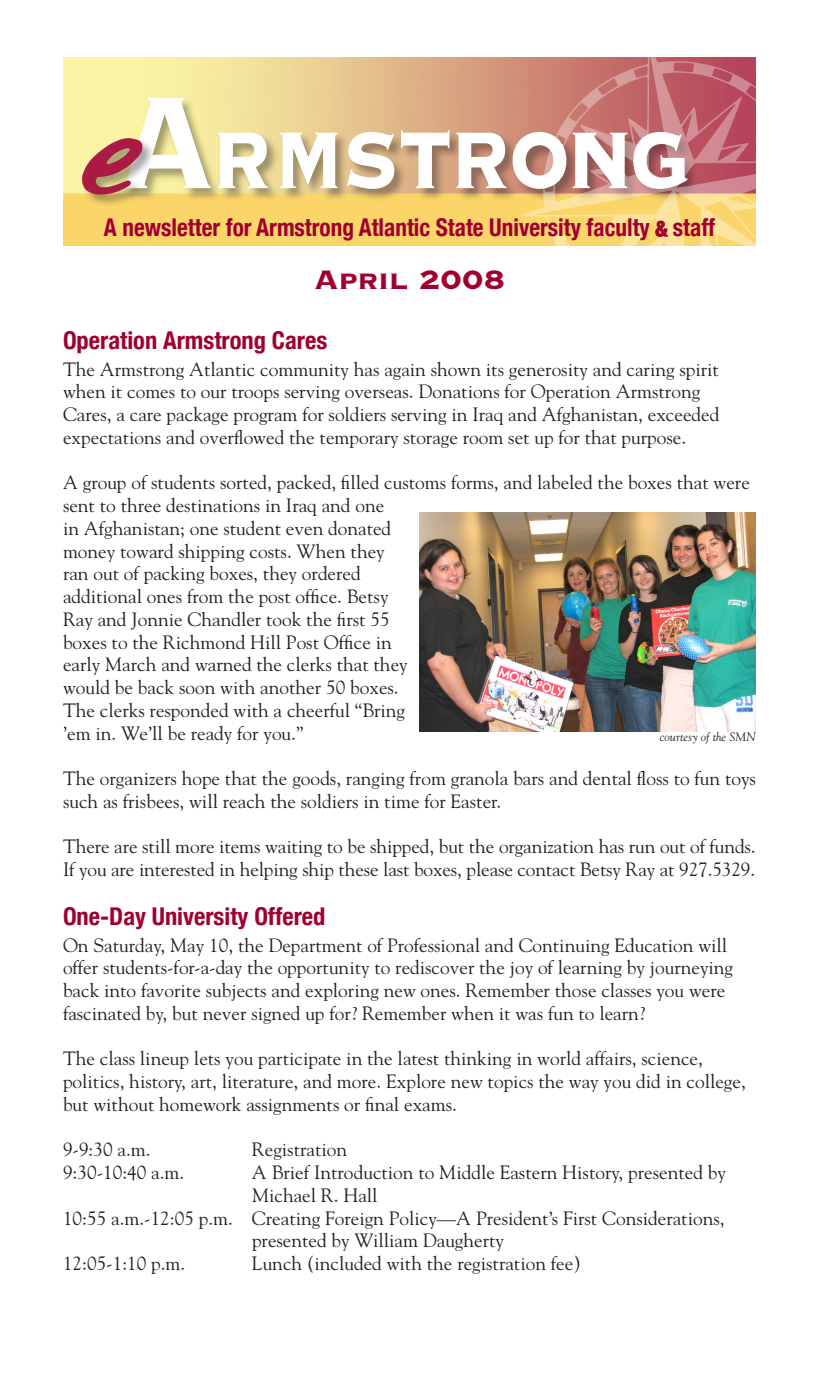
<style>
.page{position:relative;width:819px;height:1386px;background:#fff}
.page>*{position:absolute;margin:0;border:0;box-sizing:border-box;transform-origin:0 0}
.t1{font:126px "Copperplate Thirty Three BC";letter-spacing:-.02em;color:#fff;scale:.8 1}
.t2{font:122.5px "Annifont";color:#aa1a44}
.t3{font:35px "Copperplate Thirty Three BC";letter-spacing:-.015em;color:#a0002f}
.heading{font:700 condensed 24.5px "Helvetica Neue";color:#a0002f;scale:.95 1}
.heading-2{font:700 condensed 24.5px "Helvetica Neue";color:#a0002f}
.body_text{font:19.25px/22.8px "Goudy";color:#231f20}
.t4{font:italic 12.25px "Goudy";color:#231f20}
.s1{font-size:171.5px}
.s2{font-size:21px}
</style>
<div class="page">
<div style="left:122px;top:96px;width:579px;height:108px;background:#231f20;opacity:.4"></div>
<div style="left:80px;top:136px;width:77px;height:73px;background:#231f20;opacity:.4"></div>
<svg style="left:521px;top:57px;width:235px;height:189px;background:#ce8c75"></svg>
<svg style="left:655px;top:220px;width:14px;height:17px"></svg>
<img style="left:420px;top:512px;width:336px;height:220px">
<p class="t1" style="left:117px;top:91px;width:719px"><span class="s1">A</span>rmstrong</p>
<p class="heading" style="left:104px;top:213px;width:645px">A newsletter for Armstrong Atlantic State University faculty <span class="s2">&amp;</span> staff</p>
<p class="t3" style="left:314px;top:262px;width:193px">April 2008</p>
<p class="t2" style="left:73px;top:42px;width:75px">e</p>
<p class="heading-2" style="left:63px;top:326px;width:266px">Operation Armstrong Cares</p>
<p class="body_text" style="left:63px;top:357px;width:658px">The Armstrong Atlantic community has again shown its generosity and caring spirit when it comes to our troops serving overseas. Donations for Operation Armstrong Cares, a care package program for soldiers serving in Iraq and Afghanistan, exceeded expectations and overflowed the temporary storage room set up for that purpose.</p>
<p class="body_text" style="left:63px;top:471px;width:688px">A group of students sorted, packed, filled customs forms, and labeled the boxes that were sent to three destinations in Iraq and one<br>in Afghanistan; one student even donated<br>money toward shipping costs. When they<br>ran out of packing boxes, they ordered<br>additional ones from the post office. Betsy<br>Ray and Jonnie Chandler took the first 55<br>boxes to the Richmond Hill Post Office in<br>early March and warned the clerks that they<br>would be back soon with another 50 boxes.<br>The clerks responded with a cheerful “Bring<br>’em in. We’ll be ready for you.”</p>
<p class="body_text" style="left:63px;top:766px;width:695px">The organizers hope that the goods, ranging from granola bars and dental floss to fun toys such as frisbees, will reach the soldiers in time for Easter.</p>
<p class="body_text" style="left:63px;top:835px;width:694px">There are still more items waiting to be shipped, but the organization has run out of funds.<br>If you are interested in helping ship these last boxes, please contact Betsy Ray at 927.5329.</p>
<p class="heading-2" style="left:63px;top:902px;width:264px">One-Day University Offered</p>
<p class="body_text" style="left:63px;top:933px;width:672px">On Saturday, May 10, the Department of Professional and Continuing Education will offer students-for-a-day the opportunity to rediscover the joy of learning by journeying back into favorite subjects and exploring new ones. Remember those classes you were fascinated by, but never signed up for? Remember when it was fun to learn?</p>
<p class="body_text" style="left:63px;top:1047px;width:684px">The class lineup lets you participate in the latest thinking in world affairs, science, politics, history, art, literature, and more. Explore new topics the way you did in college, but without homework assignments or final exams.</p>
<p class="body_text" style="left:63px;top:1138px;width:89px">9-9:30 a.m.</p>
<p class="body_text" style="left:252px;top:1138px;width:97px">Registration</p>
<p class="body_text" style="left:63px;top:1161px;width:123px">9:30-10:40 a.m.</p>
<p class="body_text" style="left:252px;top:1161px;width:476px">A Brief Introduction to Middle Eastern History, presented by<br>Michael R. Hall</p>
<p class="body_text" style="left:252px;top:1206px;width:474px;text-indent:-189px">10:55 a.m.-12:05 p.m. Creating Foreign Policy—A President’s First Considerations, presented by William Daugherty</p>
<p class="body_text" style="left:63px;top:1252px;width:124px">12:05-1:10 p.m.</p>
<p class="body_text" style="left:252px;top:1252px;width:330px">Lunch (included with the registration fee)</p>
<p class="t4" style="left:660px;top:730px;width:98px">courtesy of the SMN</p>
</div>
